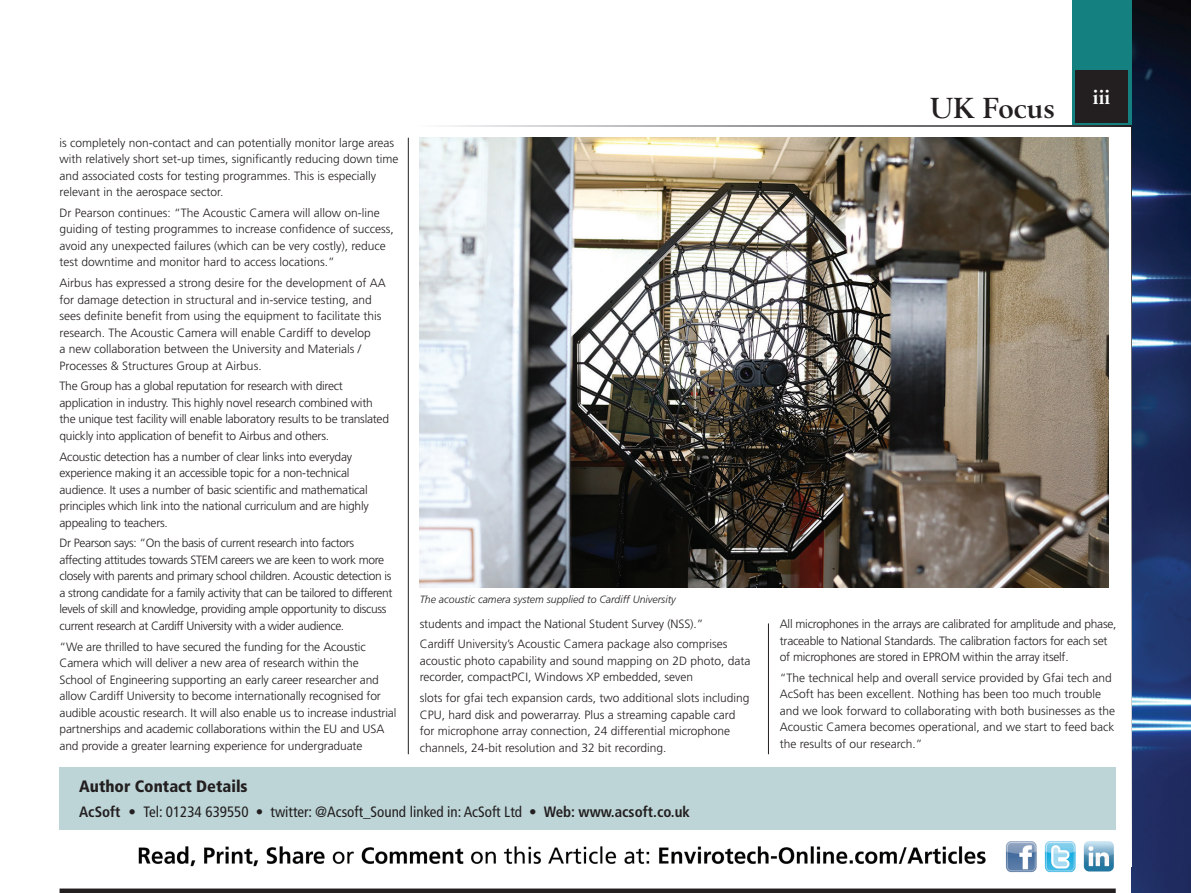
<style>
.page{position:relative;width:1191px;height:893px;background:#fff}
.page>*{position:absolute;margin:0;border:0;box-sizing:border-box;transform-origin:0 0}
.t1{font:700 28.5px "Berling";color:#231f20}
.t2{font:700 21px "Berling";color:#fff}
.t3{font:900 condensed 16.5px "Frutiger";color:#231f20}
.t4{font:condensed 15px "Frutiger";color:#231f20}
.t5{font:300 12px/16.5px "Frutiger";letter-spacing:-.01em;color:#231f20}
.t6{font:300 12px/16.5px "Frutiger";letter-spacing:-.03em;color:#231f20}
.t7{font:italic 300 10.5px "Frutiger";color:#231f20}
.s1{font-weight:700}
</style>
<div class="page">
<img style="left:1131px;top:0;width:60px;height:893px">
<div style="left:1071px;top:0;width:60px;height:126px;background:#148080"></div>
<div style="left:1075px;top:70px;width:53px;height:53px;background:#231f20"></div>
<svg style="left:443px;top:126px;width:688px;height:1px"></svg>
<svg style="left:1131px;top:126px;width:1px;height:741px"></svg>
<img style="left:138px;top:841px;width:976px;height:32px">
<hr style="left:408px;top:138px;width:1px;height:616px;background:#231f20">
<hr style="left:768px;top:623px;width:1px;height:131px;background:#231f20">
<div style="left:60px;top:767px;width:1055px;height:62px;background:#bdd5d7"></div>
<img style="left:420px;top:138px;width:688px;height:450px">
<hr style="left:60px;top:889px;width:1055px;height:4px;background:#231f20">
<p class="t5" style="left:60px;top:134px;width:340px">is completely non-contact and can potentially monitor large areas with relatively short set-up times, significantly reducing down time and associated costs for testing programmes. This is especially relevant in the aerospace sector.</p>
<p class="t5" style="left:60px;top:205px;width:336px">Dr Pearson continues: “The Acoustic Camera will allow on-line guiding of testing programmes to increase confidence of success, avoid any unexpected failures (which can be very costly), reduce test downtime and monitor hard to access locations.”</p>
<p class="t5" style="left:60px;top:275px;width:328px">Airbus has expressed a strong desire for the development of AA for damage detection in structural and in-service testing, and sees definite benefit from using the equipment to facilitate this research. The Acoustic Camera will enable Cardiff to develop<br>a new collaboration between the University and Materials / Processes &amp; Structures Group at Airbus.</p>
<p class="t5" style="left:60px;top:378px;width:331px">The Group has a global reputation for research with direct application in industry. This highly novel research combined with the unique test facility will enable laboratory results to be translated quickly into application of benefit to Airbus and others.</p>
<p class="t5" style="left:60px;top:448px;width:311px">Acoustic detection has a number of clear links into everyday experience making it an accessible topic for a non-technical audience. It uses a number of basic scientific and mathematical principles which link into the national curriculum and are highly appealing to teachers.</p>
<p class="t6" style="left:60px;top:535px;width:334px">Dr Pearson says: “On the basis of current research into factors affecting attitudes towards STEM careers we are keen to work more closely with parents and primary school children. Acoustic detection is a strong candidate for a family activity that can be tailored to different levels of skill and knowledge, providing ample opportunity to discuss current research at Cardiff University with a wider audience.</p>
<p class="t5" style="left:60px;top:638px;width:338px">“We are thrilled to have secured the funding for the Acoustic Camera which will deliver a new area of research within the<br>School of Engineering supporting an early career researcher and allow Cardiff University to become internationally recognised for audible acoustic research. It will also enable us to increase industrial partnerships and academic collaborations within the EU and USA and provide a greater learning experience for undergraduate</p>
<p class="t7" style="left:420px;top:593px;width:258px">The acoustic camera system supplied to Cardiff University</p>
<p class="t5" style="left:420px;top:613px;width:309px;line-height:20.7px">students and impact the National Student Survey (NSS).”<br>Cardiff University’s Acoustic Camera package also comprises</p>
<p class="t5" style="left:420px;top:653px;width:332px">acoustic photo capability and sound mapping on 2D photo, data recorder, compactPCI, Windows XP embedded, seven</p>
<p class="t5" style="left:420px;top:690px;width:331px">slots for gfai tech expansion cards, two additional slots including CPU, hard disk and powerarray. Plus a streaming capable card for microphone array connection, 24 differential microphone channels, 24-bit resolution and 32 bit recording.</p>
<h3 class="t3" style="left:79px;top:776px;width:170px">Author Contact Details</h3>
<p class="t4" style="left:79px;top:803px;width:612px"><span class="s1">AcSoft •</span> Tel: 01234 639550 • twitter: @Acsoft_Sound linked in: AcSoft Ltd • <span class="s1">Web: www.acsoft.co.uk</span></p>
<h1 class="t1" style="left:930px;top:92px;width:126px">UK Focus</h1>
<h2 class="t2" style="left:1093px;top:84px;width:19px">iii</h2>
<p class="t5" style="left:780px;top:616px;width:338px">All microphones in the arrays are calibrated for amplitude and phase, traceable to National Standards. The calibration factors for each set of microphones are stored in EPROM within the array itself.</p>
<p class="t5" style="left:780px;top:670px;width:337px">“The technical help and overall service provided by Gfai tech and AcSoft has been excellent. Nothing has been too much trouble and we look forward to collaborating with both businesses as the Acoustic Camera becomes operational, and we start to feed back the results of our research.”</p>
</div>
